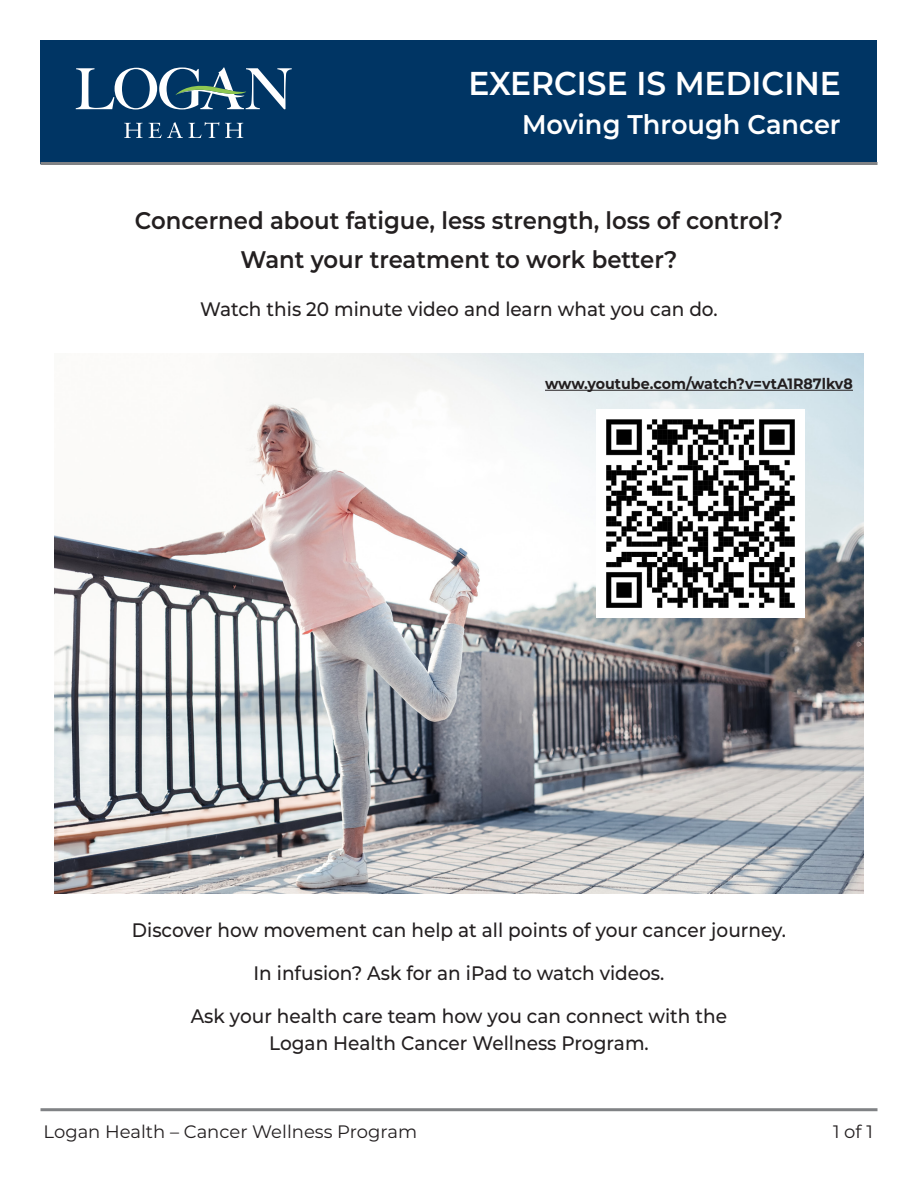
<style>
.page{position:relative;width:918px;height:1188px;background:#fff}
.page>*{position:absolute;margin:0;border:0;box-sizing:border-box;transform-origin:0 0}
.t1{font:600 33px "Montserrat";color:#fff;scale:.95 1}
.t2{font:600 27px "Montserrat";color:#fff;scale:.95 1}
.t3{font:600 24px/39px "Montserrat";color:#231f20;text-align:center;scale:.95 1}
.t4{font:500 19.5px/27px "Montserrat";color:#231f20;text-align:center;scale:.95 1}
.t5{font:18px "Montserrat";color:#231f20}
.t6{font:700 15px "Montserrat";color:#231f20;scale:.95 1}
</style>
<div class="page">
<div style="left:40px;top:40px;width:837px;height:124px;background:#003564"></div>
<img style="left:54px;top:353px;width:810px;height:540px">
<svg style="left:149px;top:122px;width:34px;height:16px"></svg>
<svg style="left:189px;top:122px;width:30px;height:16px"></svg>
<svg style="left:225px;top:123px;width:18px;height:15px"></svg>
<svg style="left:124px;top:123px;width:19px;height:15px"></svg>
<svg style="left:76px;top:68px;width:216px;height:41px"></svg>
<hr style="left:40px;top:162px;width:838px;height:3px;background:#808285">
<hr style="left:40px;top:1108px;width:838px;height:3px;background:#808285">
<img style="left:596px;top:410px;width:209px;height:208px">
<hr style="left:545px;top:390px;width:308px;height:1px;background:#231f20">
<p class="t1" style="left:469px;top:60px;width:393px">EXERCISE IS MEDICINE</p>
<p class="t2" style="left:522px;top:105px;width:337px">Moving Through Cancer</p>
<p class="t3" style="left:135px;top:200px;width:684px">Concerned about fatigue, less strength, loss of control?<br>Want your treatment to work better?</p>
<p class="t4" style="left:200px;top:295px;width:546px">Watch this 20 minute video and learn what you can do.</p>
<p class="t6" style="left:545px;top:373px;width:326px">www.youtube.com/watch?v=vtA1R87lkv8</p>
<p class="t4" style="left:132px;top:916px;width:690px">Discover how movement can help at all points of your cancer journey.</p>
<p class="t4" style="left:254px;top:959px;width:434px">In infusion? Ask for an iPad to watch videos.</p>
<p class="t4" style="left:191px;top:1001px;width:566px">Ask your health care team how you can connect with the<br>Logan Health Cancer Wellness Program.</p>
<p class="t5" style="left:44px;top:1119px;width:375px">Logan Health – Cancer Wellness Program</p>
<p class="t5" style="left:833px;top:1119px;width:41px">1 of 1</p>
</div>
